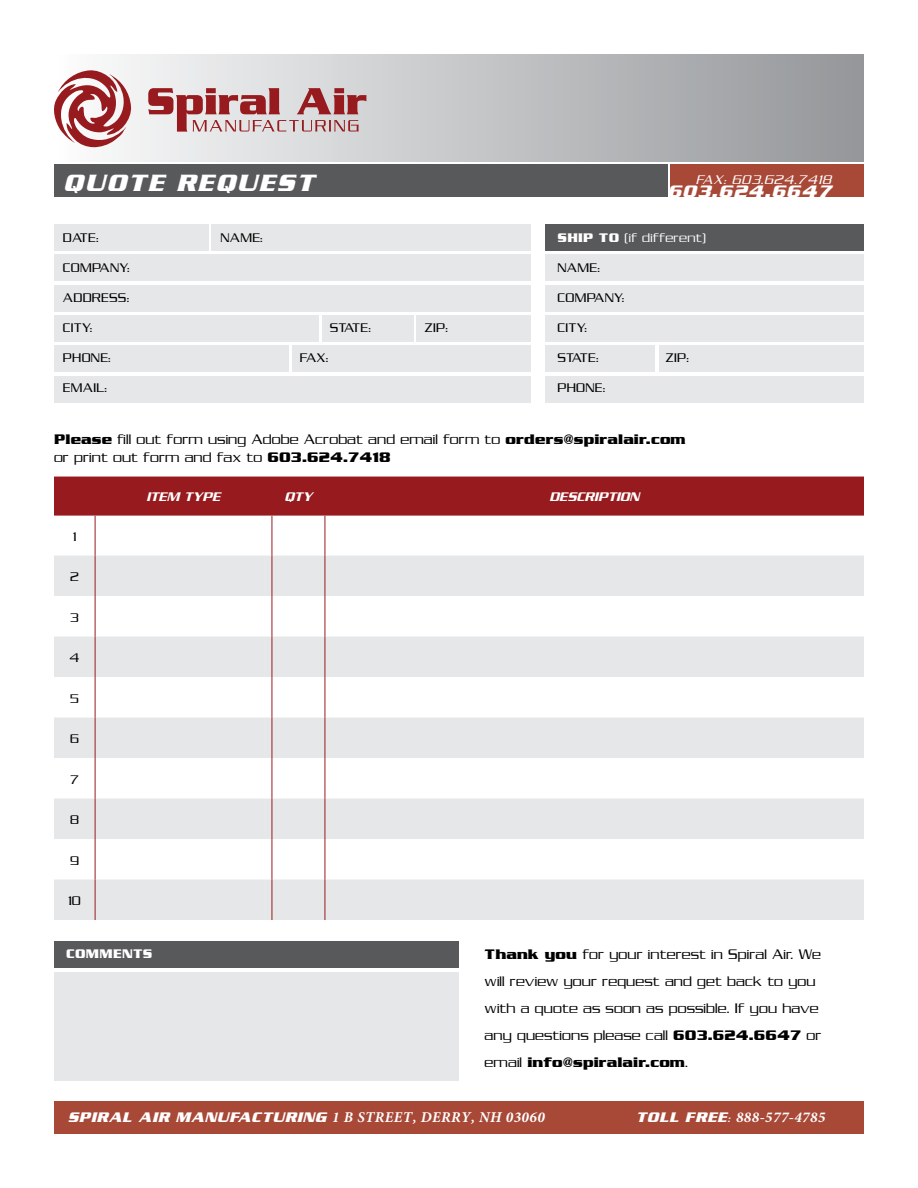
<style>
.page{position:relative;width:918px;height:1188px;background:#fff}
.page>*{position:absolute;margin:0;border:0;box-sizing:border-box;transform-origin:0 0}
.t1{font:italic 700 25.5px "Serpentine ICG";letter-spacing:.06em;color:#fff}
.t2{font:italic 700 18px "Serpentine ICG";letter-spacing:.06em;color:#fff}
.t3{font:300 15px/27px "Serpentine ICG";letter-spacing:.01em;color:#000}
.t4{font:italic 700 15px "Serpentine ICG";letter-spacing:.03em;color:#fff}
.t5{font:italic 700 15px "Minion Pro";letter-spacing:.03em;color:#fff}
.t6{font:300 13.5px "Serpentine ICG";letter-spacing:.02em;color:#000}
.t7{font:italic 13.5px "Serpentine ICG";color:#fff}
.t8{font:300 13.5px "Serpentine ICG";letter-spacing:.02em;color:#fff}
.t9{font:italic 300 13.5px "Serpentine ICG";letter-spacing:.06em;color:#fff}
.t10{font:700 13.5px "Serpentine ICG";letter-spacing:.02em;color:#fff}
.s1{font-weight:700}
.s2{font-family:"Minion Pro"}
.s3{font-family:"Serpentine ICG"}
.s4{font-family:"Serpentine ICG";font-weight:300}
</style>
<div class="page">
<div style="left:54px;top:345px;width:234px;height:27px;background:#e6e7e8"></div>
<div style="left:545px;top:345px;width:110px;height:27px;background:#e6e7e8"></div>
<div style="left:54px;top:315px;width:264px;height:27px;background:#e6e7e8"></div>
<div style="left:545px;top:315px;width:319px;height:27px;background:#e6e7e8"></div>
<div style="left:322px;top:315px;width:91px;height:27px;background:#e6e7e8"></div>
<div style="left:212px;top:224px;width:319px;height:27px;background:#e6e7e8"></div>
<div style="left:54px;top:54px;width:810px;height:108px;background:linear-gradient(to right,#fcfcfd,#939699)"></div>
<svg style="left:54px;top:70px;width:78px;height:77px"></svg>
<svg style="left:148px;top:88px;width:218px;height:44px;background:#c59698"></svg>
<div style="left:54px;top:165px;width:614px;height:32px;background:#58595b"></div>
<div style="left:54px;top:224px;width:154px;height:27px;background:#e6e7e8"></div>
<div style="left:545px;top:224px;width:319px;height:27px;background:#58595b"></div>
<div style="left:54px;top:941px;width:405px;height:27px;background:#58595b"></div>
<div style="left:54px;top:972px;width:405px;height:108px;background:#e6e7e8"></div>
<div style="left:54px;top:254px;width:477px;height:27px;background:#e6e7e8"></div>
<div style="left:545px;top:254px;width:319px;height:27px;background:#e6e7e8"></div>
<div style="left:54px;top:285px;width:477px;height:27px;background:#e6e7e8"></div>
<div style="left:545px;top:285px;width:319px;height:27px;background:#e6e7e8"></div>
<div style="left:292px;top:345px;width:239px;height:27px;background:#e6e7e8"></div>
<div style="left:416px;top:315px;width:115px;height:27px;background:#e6e7e8"></div>
<div style="left:54px;top:376px;width:477px;height:27px;background:#e6e7e8"></div>
<div style="left:545px;top:376px;width:319px;height:27px;background:#e6e7e8"></div>
<div style="left:54px;top:1102px;width:810px;height:32px;background:#a84837"></div>
<div style="left:670px;top:165px;width:194px;height:32px;background:#a84837"></div>
<div style="left:54px;top:477px;width:810px;height:39px;background:#971b1e"></div>
<svg style="left:54px;top:556px;width:810px;height:364px;fill:#e6e7e8"></svg>
<hr style="left:95px;top:516px;width:1px;height:40px;background:#971b1e">
<hr style="left:272px;top:516px;width:1px;height:40px;background:#971b1e">
<hr style="left:325px;top:516px;width:1px;height:40px;background:#971b1e">
<hr style="left:95px;top:556px;width:1px;height:40px;background:#971b1e">
<hr style="left:272px;top:556px;width:1px;height:40px;background:#971b1e">
<hr style="left:325px;top:556px;width:1px;height:40px;background:#971b1e">
<hr style="left:95px;top:596px;width:1px;height:41px;background:#971b1e">
<hr style="left:272px;top:596px;width:1px;height:41px;background:#971b1e">
<hr style="left:325px;top:596px;width:1px;height:41px;background:#971b1e">
<hr style="left:95px;top:637px;width:1px;height:40px;background:#971b1e">
<hr style="left:272px;top:637px;width:1px;height:40px;background:#971b1e">
<hr style="left:325px;top:637px;width:1px;height:40px;background:#971b1e">
<hr style="left:95px;top:677px;width:1px;height:41px;background:#971b1e">
<hr style="left:272px;top:677px;width:1px;height:41px;background:#971b1e">
<hr style="left:325px;top:677px;width:1px;height:41px;background:#971b1e">
<hr style="left:95px;top:718px;width:1px;height:40px;background:#971b1e">
<hr style="left:272px;top:718px;width:1px;height:40px;background:#971b1e">
<hr style="left:325px;top:718px;width:1px;height:40px;background:#971b1e">
<hr style="left:95px;top:758px;width:1px;height:41px;background:#971b1e">
<hr style="left:272px;top:758px;width:1px;height:41px;background:#971b1e">
<hr style="left:325px;top:758px;width:1px;height:41px;background:#971b1e">
<hr style="left:95px;top:799px;width:1px;height:40px;background:#971b1e">
<hr style="left:272px;top:799px;width:1px;height:40px;background:#971b1e">
<hr style="left:325px;top:799px;width:1px;height:40px;background:#971b1e">
<hr style="left:95px;top:839px;width:1px;height:41px;background:#971b1e">
<hr style="left:272px;top:839px;width:1px;height:41px;background:#971b1e">
<hr style="left:325px;top:839px;width:1px;height:41px;background:#971b1e">
<hr style="left:95px;top:880px;width:1px;height:40px;background:#971b1e">
<hr style="left:272px;top:880px;width:1px;height:40px;background:#971b1e">
<hr style="left:325px;top:880px;width:1px;height:40px;background:#971b1e">
<div style="left:659px;top:345px;width:205px;height:27px;background:#e6e7e8"></div>
<h1 class="t1" style="left:63px;top:168px;width:252px">QUOTE REQUEST</h1>
<p class="t2" style="left:667px;top:181px;width:165px">603.624.6647</p>
<p class="t9" style="left:696px;top:172px;width:137px">FAX: 603.624.7418</p>
<p class="t6" style="left:63px;top:230px;width:37px">DATE:</p>
<p class="t6" style="left:220px;top:230px;width:44px">NAME:</p>
<p class="t6" style="left:63px;top:260px;width:68px">COMPANY:</p>
<p class="t6" style="left:63px;top:290px;width:68px">ADDRESS:</p>
<p class="t6" style="left:63px;top:320px;width:31px">CITY:</p>
<p class="t6" style="left:330px;top:320px;width:42px">STATE:</p>
<p class="t6" style="left:424px;top:320px;width:25px">ZIP:</p>
<p class="t6" style="left:63px;top:350px;width:49px">PHONE:</p>
<p class="t6" style="left:300px;top:350px;width:30px">FAX:</p>
<p class="t6" style="left:63px;top:380px;width:46px">EMAIL:</p>
<p class="t8" style="left:558px;top:230px;width:150px"><span class="s1">SHIP TO</span> (if different)</p>
<p class="t6" style="left:558px;top:260px;width:44px">NAME:</p>
<p class="t6" style="left:558px;top:290px;width:68px">COMPANY:</p>
<p class="t6" style="left:558px;top:320px;width:31px">CITY:</p>
<p class="t6" style="left:558px;top:350px;width:42px">STATE:</p>
<p class="t6" style="left:666px;top:350px;width:25px">ZIP:</p>
<p class="t6" style="left:558px;top:380px;width:49px">PHONE:</p>
<p class="t3" style="left:54px;top:430px;width:633px;line-height:18px"><span class="s1">Please</span> fill out form using Adobe Acrobat and email form to <span class="s1">orders@spiralair.com </span>or print out form and fax to <span class="s1">603.624.7418</span></p>
<p class="t6" style="left:73px;top:529px;width:5px">1</p>
<p class="t6" style="left:70px;top:569px;width:10px">2</p>
<p class="t6" style="left:70px;top:610px;width:10px">3</p>
<p class="t6" style="left:70px;top:650px;width:11px">4</p>
<p class="t6" style="left:70px;top:691px;width:10px">5</p>
<p class="t6" style="left:70px;top:731px;width:10px">6</p>
<p class="t6" style="left:70px;top:772px;width:10px">7</p>
<p class="t6" style="left:70px;top:812px;width:10px">8</p>
<p class="t6" style="left:70px;top:853px;width:10px">9</p>
<p class="t6" style="left:68px;top:893px;width:14px">10</p>
<p class="t7" style="left:146px;top:489px;width:76px">ITEM TYPE</p>
<p class="t7" style="left:284px;top:489px;width:30px">QTY</p>
<p class="t7" style="left:549px;top:489px;width:92px">DESCRIPTION</p>
<p class="t10" style="left:66px;top:946px;width:78px">comments</p>
<p class="t3" style="left:485px;top:941px;width:338px"><span class="s1">Thank you</span> for your interest in Spiral Air. We will review your request and get back to you with a quote as soon as possible. If you have any questions please call <span class="s1">603.624.6647</span> or email <span class="s1">info@spiralair.com</span>.</p>
<p class="t4" style="left:68px;top:1109px;width:478px">SPIRAL AIR MANUFACTURING <span class="s2">1 B STREET, DERRY, NH 03060</span></p>
<p class="t5" style="left:636px;top:1107px;width:191px"><span class="s3">TOLL FREE</span><span class="s4">:</span> 888-577-4785</p>
</div>
